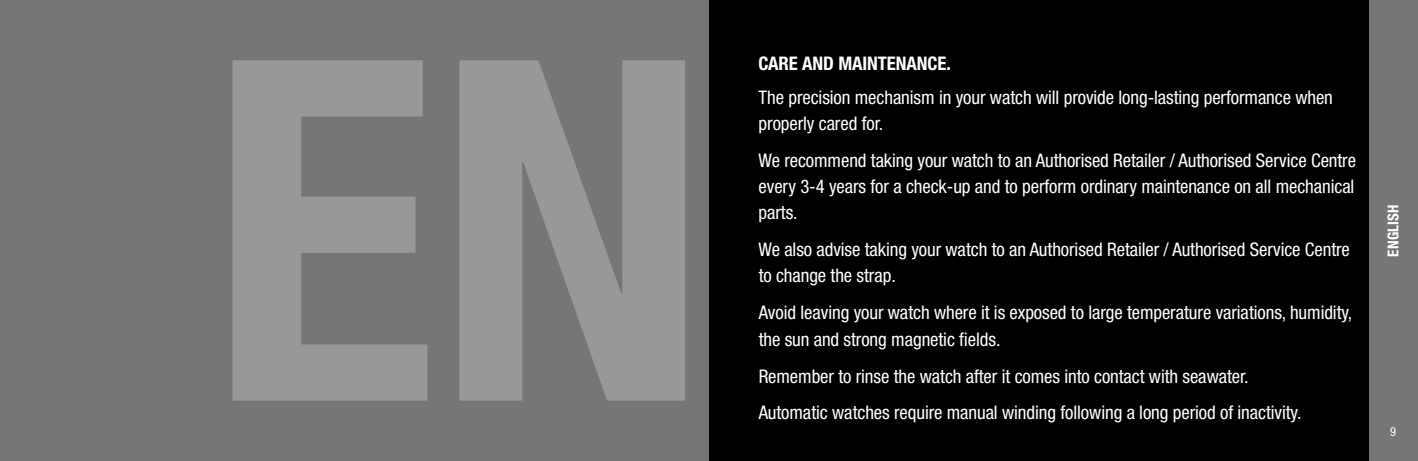
<style>
.page{position:relative;width:1418px;height:461px;background:#fff}
.page>*{position:absolute;margin:0;border:0;box-sizing:border-box;transform-origin:0 0}
.t1{font:700 condensed 476.25px "Helvetica Neue LT Std";color:#999897}
.t2{font:condensed 18.75px/26.2px "Helvetica Neue LT Std";letter-spacing:-.005em;color:#fff}
.t3{font:700 condensed 18.75px "Helvetica Neue LT Std";letter-spacing:-.005em;color:#fff}
.t4{font:700 condensed 15px "Helvetica Neue LT Std";letter-spacing:.01em;color:#fff}
.t5{font:condensed 12.5px "Helvetica Neue LT Std";color:#fff}
</style>
<div class="page">
<div style="left:1368px;top:0;width:49px;height:461px;background:#777575"></div>
<div style="left:0;top:0;width:709px;height:461px;background:#777575"></div>
<div style="left:709px;top:0;width:659px;height:461px;background:#000"></div>
<h1 class="t1" style="left:209px;top:-57px;width:502px">EN</h1>
<p class="t3" style="left:758px;top:52px;width:194px">CARE AND MAINTENANCE.</p>
<p class="t2" style="left:758px;top:84px;width:576px">The precision mechanism in your watch will provide long-lasting performance when properly cared for.</p>
<p class="t2" style="left:758px;top:147px;width:599px;text-align:justify">We recommend taking your watch to an Authorised Retailer / Authorised Service Centre every 3-4 years for a check-up and to perform ordinary maintenance on all mechanical parts.</p>
<p class="t2" style="left:758px;top:236px;width:593px">We also advise taking your watch to an Authorised Retailer / Authorised Service Centre to change the strap.</p>
<p class="t2" style="left:758px;top:299px;width:595px">Avoid leaving your watch where it is exposed to large temperature variations, humidity, the sun and strong magnetic fields.</p>
<p class="t2" style="left:758px;top:357px;width:544px;line-height:37px">Remember to rinse the watch after it comes into contact with seawater.<br>Automatic watches require manual winding following a long period of inactivity.</p>
<p class="t4" style="left:1383px;top:256px;width:54px;rotate:-90deg">ENGLISH</p>
<p class="t5" style="left:1390px;top:424px;width:8px">9</p>
</div>
